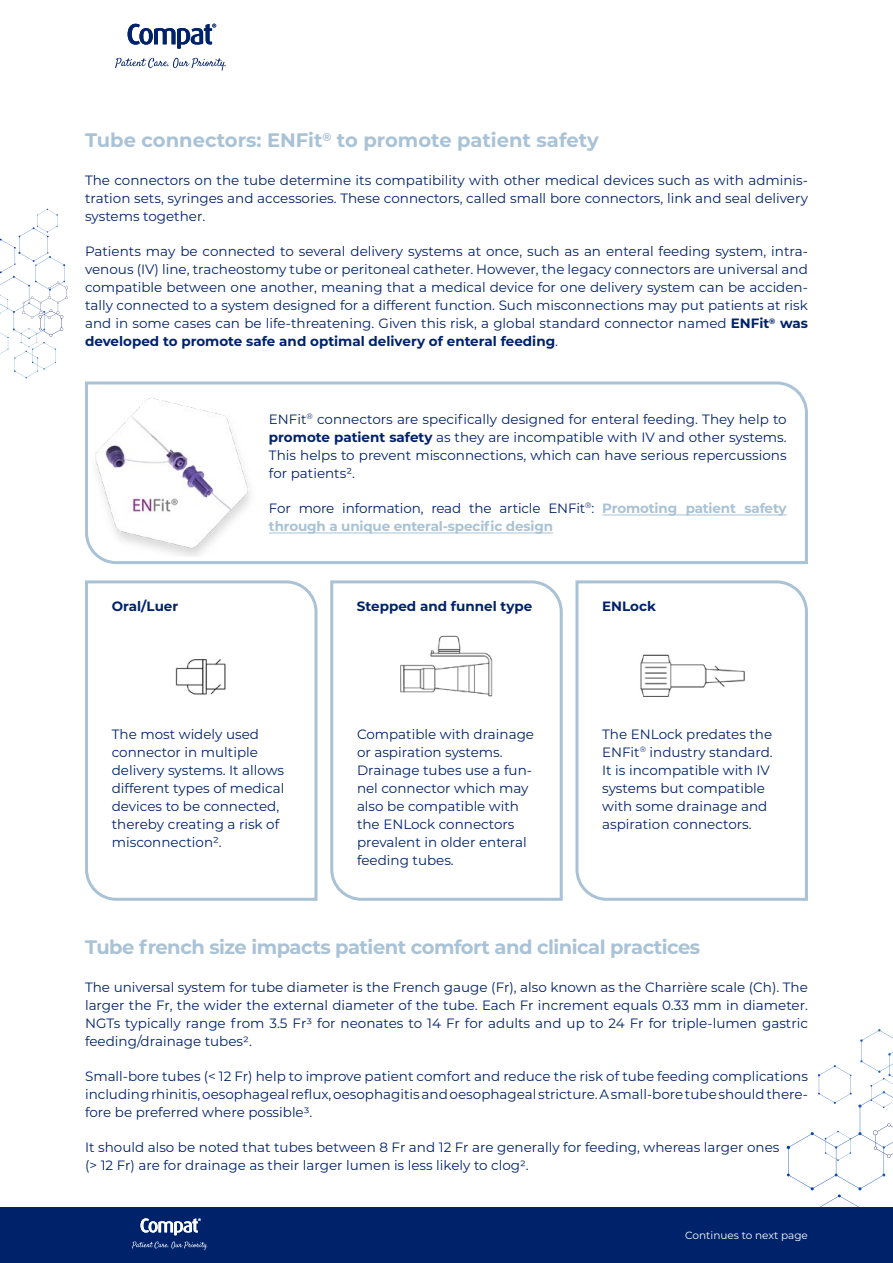
<style>
.page{position:relative;width:893px;height:1263px;background:#fff}
.page>*{position:absolute;margin:0;border:0;box-sizing:border-box;transform-origin:0 0}
.t1{font:700 19.5px "Montserrat";letter-spacing:-.02em;color:#a9c2d5}
.t2{font:700 19.5px "Montserrat";color:#a9c2d5}
.t3{font:13.5px/18px "Montserrat";color:#00226a;text-align:justify}
.t4{font:700 13.5px/18px "Montserrat";letter-spacing:-.01em;color:#a9c2d5}
.t5{font:700 13.5px "Montserrat";color:#00226a}
.t6{font:10.5px "Montserrat";color:#fff}
.s1{font-weight:700}
.s2{font-weight:400;color:#00226a}
</style>
<div class="page">
<svg style="left:787px;top:1029px;width:106px;height:179px"></svg>
<div style="left:0;top:1208px;width:893px;height:55px;background:#00226a"></div>
<svg style="left:0;top:209px;width:68px;height:169px"></svg>
<svg style="left:115px;top:58px;width:111px;height:13px"></svg>
<svg style="left:128px;top:24px;width:88px;height:25px"></svg>
<svg style="left:132px;top:1241px;width:75px;height:9px"></svg>
<svg style="left:141px;top:1218px;width:60px;height:17px"></svg>
<svg style="left:85px;top:580px;width:233px;height:321px"></svg>
<svg style="left:330px;top:580px;width:233px;height:321px"></svg>
<svg style="left:85px;top:381px;width:723px;height:183px"></svg>
<svg style="left:575px;top:580px;width:233px;height:321px"></svg>
<img style="left:173px;top:655px;width:56px;height:42px">
<img style="left:639px;top:654px;width:106px;height:43px">
<img style="left:399px;top:635px;width:95px;height:62px">
<img style="left:87px;top:389px;width:169px;height:167px">
<h1 class="t2" style="left:85px;top:126px;width:515px">Tube connectors: ENFit<sup>®</sup> to promote patient safety</h1>
<p class="t3" style="left:85px;top:171px;width:724px">The connectors on the tube determine its compatibility with other medical devices such as with adminis&shy;tration sets, syringes and accessories. These connectors, called small bore connectors, link and seal delivery systems together.</p>
<p class="t3" style="left:85px;top:242px;width:724px">Patients may be connected to several delivery systems at once, such as an enteral feeding system, intra&shy;venous (IV) line, tracheostomy tube or peritoneal catheter. However, the legacy connectors are universal and compatible between one another, meaning that a medical device for one delivery system can be acciden&shy;tally connected to a system designed for a different function. Such misconnections may put patients at risk and in some cases can be life-threatening. Given this risk, a global standard connector named <span class="s1">ENFit</span><sup>®</sup> <span class="s1">was developed to promote safe and optimal delivery of enteral feeding</span>.</p>
<p class="t3" style="left:269px;top:409px;width:519px">ENFit<sup>®</sup> connectors are specifically designed for enteral feeding. They help to <span class="s1">promote patient safety</span> as they are incompatible with IV and other systems.<br>This helps to prevent misconnections, which can have serious repercussions for patients2.</p>
<p class="t4" style="left:269px;top:498px;width:519px"><span class="s2">For more information, read the article ENFit</span><sup>®</sup><span class="s2">:</span> Promoting patient safety through a unique enteral-specific design</p>
<p class="t5" style="left:112px;top:596px;width:68px">Oral/Luer</p>
<p class="t5" style="left:357px;top:596px;width:177px">Stepped and funnel type</p>
<p class="t5" style="left:602px;top:596px;width:55px">ENLock</p>
<p class="t3" style="left:112px;top:724px;width:174px;text-align:left">The most widely used connector in multiple delivery systems. It allows different types of medical devices to be connected, thereby creating a risk of misconnection2.</p>
<p class="t3" style="left:357px;top:724px;width:179px;text-align:left">Compatible with drainage or aspiration systems.<br>Drainage tubes use a fun&shy;nel connector which may also be compatible with the ENLock connectors prevalent in older enteral feeding tubes.</p>
<p class="t3" style="left:602px;top:724px;width:172px;text-align:left">The ENLock predates the<br>ENFit<sup>®</sup> industry standard.<br>It is incompatible with IV systems but compatible with some drainage and aspiration connectors.</p>
<h1 class="t1" style="left:85px;top:933px;width:617px">Tube french size impacts patient comfort and clinical practices</h1>
<p class="t3" style="left:85px;top:978px;width:724px">The universal system for tube diameter is the French gauge (Fr), also known as the Charrière scale (Ch). The larger the Fr, the wider the external diameter of the tube. Each Fr increment equals 0.33 mm in diameter.<br>NGTs typically range from 3.5 Fr3 for neonates to 14 Fr for adults and up to 24 Fr for triple-lumen gastric feeding/drainage tubes2.</p>
<p class="t3" style="left:85px;top:1067px;width:724px">Small-bore tubes (&lt; 12 Fr) help to improve patient comfort and reduce the risk of tube feeding complications including rhinitis, oesophageal reflux, oesophagitis and oesophageal stricture. A small-bore tube should there&shy;fore be preferred where possible3.</p>
<p class="t3" style="left:85px;top:1138px;width:696px">It should also be noted that tubes between 8 Fr and 12 Fr are generally for feeding, whereas larger ones (&gt; 12 Fr) are for drainage as their larger lumen is less likely to clog2.</p>
<p class="t6" style="left:685px;top:1227px;width:124px">Continues to next page</p>
</div>
